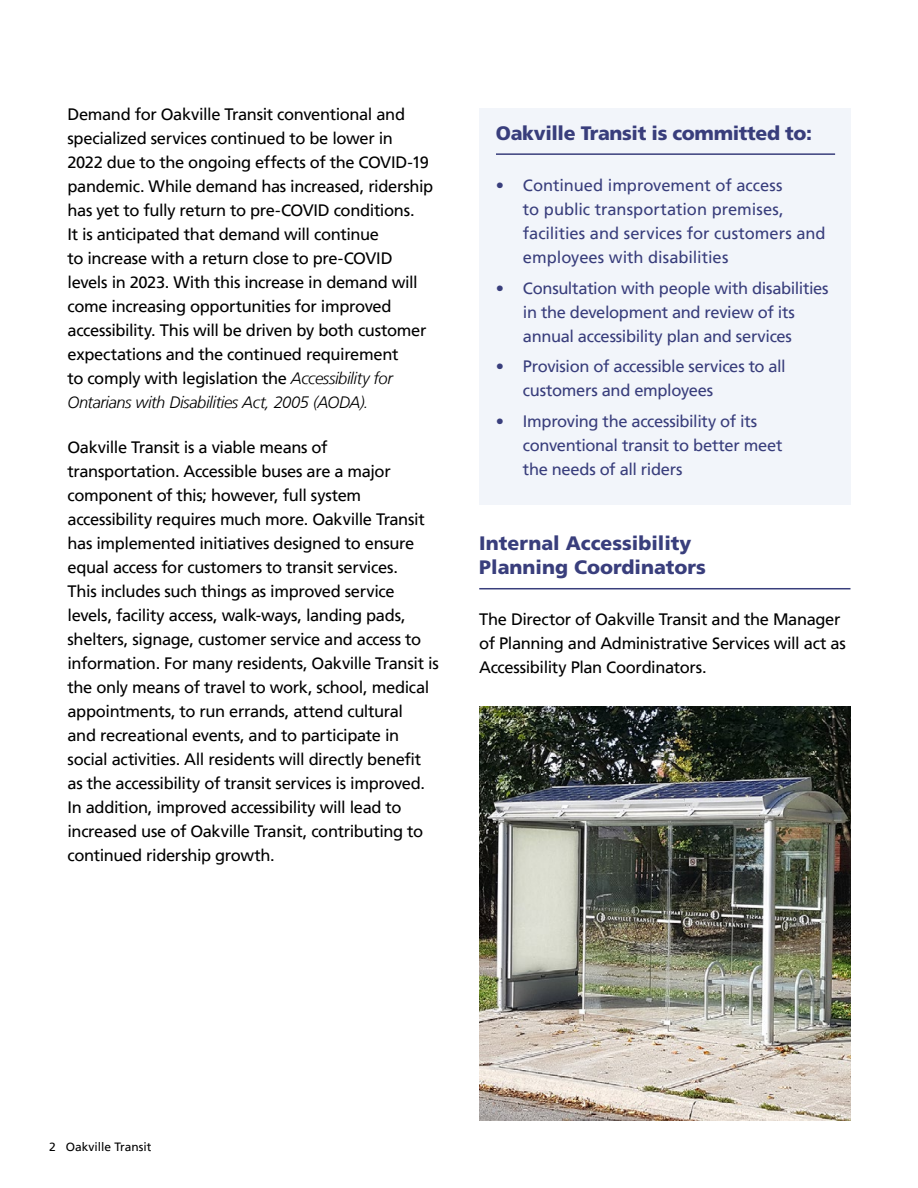
<style>
.page{position:relative;width:918px;height:1188px;background:#fff}
.page>*{position:absolute;margin:0;border:0;box-sizing:border-box;transform-origin:0 0}
.Subhead_Blue_Span{font:900 19.5px/24px "Frutiger LT Std";color:#393e7c}
.Subhead_Blue_Span-2{font:900 19.5px "Frutiger LT Std";letter-spacing:-.02em;color:#393e7c}
.Body{font:16.5px/24px "Frutiger";letter-spacing:-.025em;color:#000}
.t1{font:16.5px/24px "Frutiger";letter-spacing:-.02em;color:#393e7c}
.t2{font:16.5px/24px "Frutiger";color:#393e7c}
.t3{font:12px "Frutiger";color:#000}
.s1{font-weight:300;font-style:italic}
</style>
<div class="page">
<div style="left:479px;top:108px;width:371px;height:396px;background:#f2f5fa"></div>
<hr style="left:496px;top:153px;width:339px;height:2px;background:#393e7c">
<hr style="left:479px;top:588px;width:371px;height:1px;background:#393e7c">
<img style="left:479px;top:706px;width:371px;height:414px">
<p class="Body" style="left:68px;top:103px;width:367px">Demand for Oakville Transit conventional and specialized services continued to be lower in<br>2022 due to the ongoing effects of the COVID-19 pandemic. While demand has increased, ridership has yet to fully return to pre-COVID conditions.<br>It is anticipated that demand will continue<br>to increase with a return close to pre-COVID levels in 2023. With this increase in demand will come increasing opportunities for improved accessibility. This will be driven by both customer expectations and the continued requirement<br>to comply with legislation the <span class="s1">Accessibility for Ontarians with Disabilities Act, 2005 (AODA).</span></p>
<p class="Body" style="left:68px;top:435px;width:373px">Oakville Transit is a viable means of transportation. Accessible buses are a major component of this; however, full system accessibility requires much more. Oakville Transit has implemented initiatives designed to ensure equal access for customers to transit services.<br>This includes such things as improved service levels, facility access, walk-ways, landing pads, shelters, signage, customer service and access to information. For many residents, Oakville Transit is the only means of travel to work, school, medical appointments, to run errands, attend cultural<br>and recreational events, and to participate in social activities. All residents will directly benefit as the accessibility of transit services is improved.<br>In addition, improved accessibility will lead to increased use of Oakville Transit, contributing to continued ridership growth.</p>
<p class="Subhead_Blue_Span-2" style="left:496px;top:121px;width:318px">Oakville Transit is committed to:</p>
<p class="t2" style="left:523px;top:173px;width:304px;text-indent:-27px">• Continued improvement of access<br>to public transportation premises, facilities and services for customers and employees with disabilities</p>
<p class="t1" style="left:496px;top:276px;width:334px;text-align:center">• Consultation with people with disabilities in the development and review of its<br>annual accessibility plan and services</p>
<p class="t1" style="left:523px;top:355px;width:264px;text-indent:-27px">• Provision of accessible services to all customers and employees</p>
<p class="t1" style="left:523px;top:410px;width:261px;text-indent:-27px">• Improving the accessibility of its conventional transit to better meet the needs of all riders</p>
<p class="Subhead_Blue_Span" style="left:479px;top:532px;width:228px">Internal Accessibility<br>Planning Coordinators</p>
<p class="Body" style="left:479px;top:608px;width:368px">The Director of Oakville Transit and the Manager of Planning and Administrative Services will act as<br>Accessibility Plan Coordinators.</p>
<p class="t3" style="left:49px;top:1139px;width:104px">2 Oakville Transit</p>
</div>
